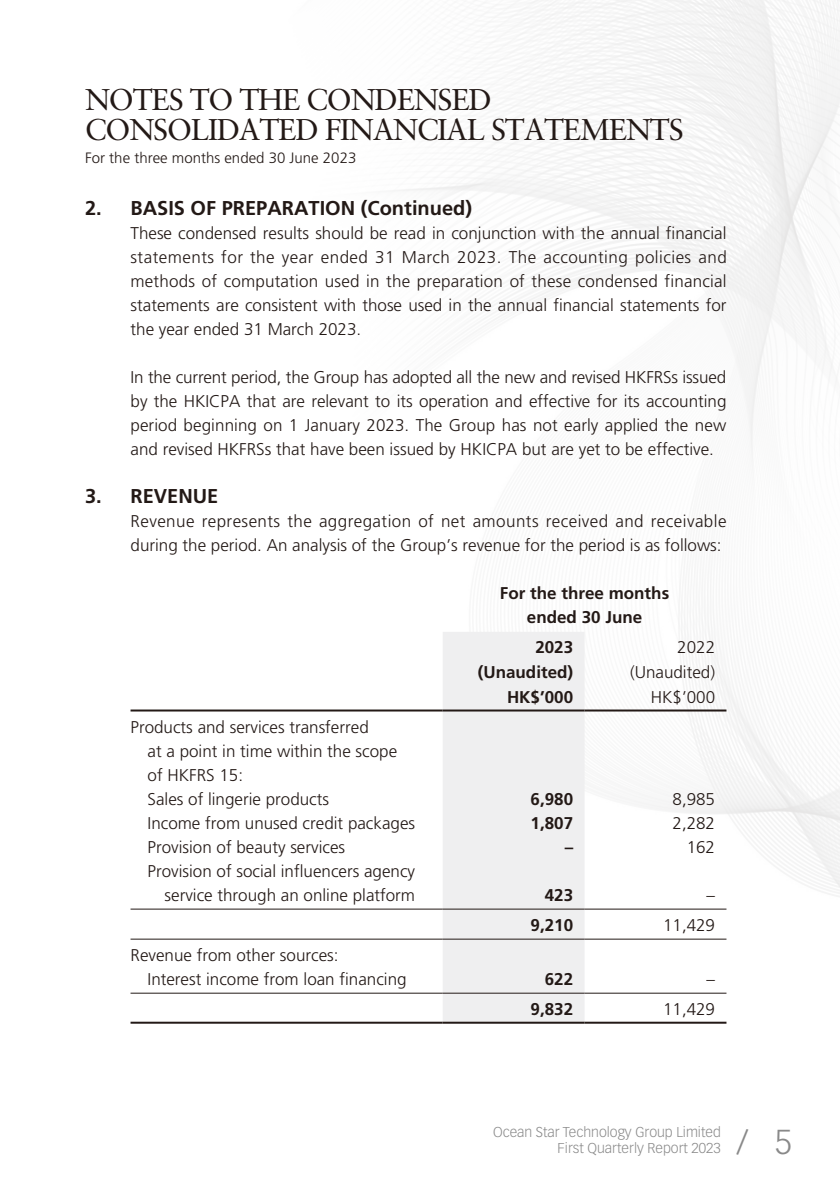
<style>
.page{position:relative;width:840px;height:1191px;background:#fff}
.page>*{position:absolute;margin:0;border:0;box-sizing:border-box;transform-origin:0 0}
.t1{font:300 34px "Vectora LT Std";color:#898989}
.t2{font:30px/30px "Sabon LT Std";letter-spacing:-.04em;color:#231916}
.t3{font:700 20px "Frutiger LT Std";color:#231916}
.t4{font:300 17px/24px "Frutiger LT Std";color:#231916;text-align:justify}
.t5{font:300 17px/24px "Frutiger LT Std";letter-spacing:.025em;color:#231916}
.t6{font:700 17px/24px "Frutiger LT Std";color:#231916;text-align:center}
.t7{font:300 15px "Frutiger LT Std";color:#231916}
.t8{font:300 14px/16px "Vectora LT Std";color:#898989;text-align:right}
</style>
<div class="page">
<img style="left:130px;top:0;width:709px;height:1024px">
<div style="left:442px;top:632px;width:142px;height:389px;background:#efeff0"></div>
<hr style="left:130px;top:709px;width:312px;height:2px;background:#231916">
<hr style="left:442px;top:709px;width:142px;height:2px;background:#231916">
<hr style="left:584px;top:709px;width:142px;height:2px;background:#231916">
<hr style="left:130px;top:908px;width:312px;height:1px;background:#231916">
<hr style="left:442px;top:908px;width:142px;height:1px;background:#231916">
<hr style="left:584px;top:908px;width:142px;height:1px;background:#231916">
<hr style="left:130px;top:938px;width:312px;height:1px;background:#231916">
<hr style="left:442px;top:938px;width:142px;height:1px;background:#231916">
<hr style="left:584px;top:938px;width:142px;height:1px;background:#231916">
<hr style="left:130px;top:992px;width:312px;height:1px;background:#231916">
<hr style="left:442px;top:992px;width:142px;height:1px;background:#231916">
<hr style="left:584px;top:992px;width:142px;height:1px;background:#231916">
<hr style="left:130px;top:1021px;width:312px;height:2px;background:#231916">
<hr style="left:442px;top:1021px;width:142px;height:2px;background:#231916">
<hr style="left:584px;top:1021px;width:142px;height:2px;background:#231916">
<h2 class="t2" style="left:85px;top:84px;width:599px">NOTES TO THE CONDENSED<br>CONSOLIDATED FINANCIAL STATEMENTS</h2>
<p class="t7" style="left:85px;top:150px;width:272px">For the three months ended 30 June 2023</p>
<p class="t3" style="left:85px;top:196px;width:388px">2. BASIS OF PREPARATION (Continued)</p>
<p class="t4" style="left:130px;top:221px;width:597px">These condensed results should be read in conjunction with the annual financial statements for the year ended 31 March 2023. The accounting policies and methods of computation used in the preparation of these condensed financial statements are consistent with those used in the annual financial statements for the year ended 31 March 2023.</p>
<p class="t4" style="left:130px;top:365px;width:597px">In the current period, the Group has adopted all the new and revised HKFRSs issued by the HKICPA that are relevant to its operation and effective for its accounting period beginning on 1 January 2023. The Group has not early applied the new and revised HKFRSs that have been issued by HKICPA but are yet to be effective.</p>
<p class="t3" style="left:85px;top:484px;width:135px">3. REVENUE</p>
<p class="t5" style="left:130px;top:509px;width:597px">Revenue represents the aggregation of net amounts received and receivable during the period. An analysis of the Group’s revenue for the period is as follows:</p>
<p class="t6" style="left:499px;top:581px;width:171px">For the three months ended 30 June</p>
<p class="t6" style="left:535px;top:635px;width:39px">2023</p>
<p class="t4" style="left:677px;top:635px;width:39px">2022</p>
<p class="t6" style="left:477px;top:660px;width:97px">(Unaudited)</p>
<p class="t4" style="left:629px;top:660px;width:87px">(Unaudited)</p>
<p class="t6" style="left:506px;top:685px;width:68px">HK$’000</p>
<p class="t4" style="left:650px;top:685px;width:66px">HK$’000</p>
<p class="t4" style="left:147px;top:715px;width:251px;text-align:left;text-indent:-17px">Products and services transferred<br>at a point in time within the scope of HKFRS 15:<br>Sales of lingerie products</p>
<p class="t6" style="left:530px;top:787px;width:44px">6,980</p>
<p class="t4" style="left:672px;top:787px;width:44px">8,985</p>
<p class="t4" style="left:147px;top:811px;width:269px">Income from unused credit packages</p>
<p class="t6" style="left:530px;top:811px;width:44px">1,807</p>
<p class="t4" style="left:672px;top:811px;width:44px">2,282</p>
<p class="t4" style="left:147px;top:835px;width:199px">Provision of beauty services</p>
<p class="t6" style="left:564px;top:835px;width:10px">–</p>
<p class="t4" style="left:686px;top:835px;width:30px">162</p>
<p class="t4" style="left:147px;top:859px;width:269px;text-align:right">Provision of social influencers agency service through an online platform</p>
<p class="t6" style="left:544px;top:883px;width:30px">423</p>
<p class="t4" style="left:706px;top:883px;width:10px">–</p>
<p class="t6" style="left:530px;top:913px;width:44px">9,210</p>
<p class="t4" style="left:662px;top:913px;width:53px">11,429</p>
<p class="t4" style="left:147px;top:943px;width:260px;text-indent:-17px">Revenue from other sources:<br>Interest income from loan financing</p>
<p class="t6" style="left:544px;top:967px;width:30px">622</p>
<p class="t4" style="left:706px;top:967px;width:10px">–</p>
<p class="t6" style="left:530px;top:997px;width:44px">9,832</p>
<p class="t4" style="left:662px;top:997px;width:53px">11,429</p>
<p class="t8" style="left:493px;top:1124px;width:229px">Ocean Star Technology Group Limited<br>First Quarterly Report 2023</p>
<h1 class="t1" style="left:735px;top:1122px;width:58px">/ 5</h1>
</div>
